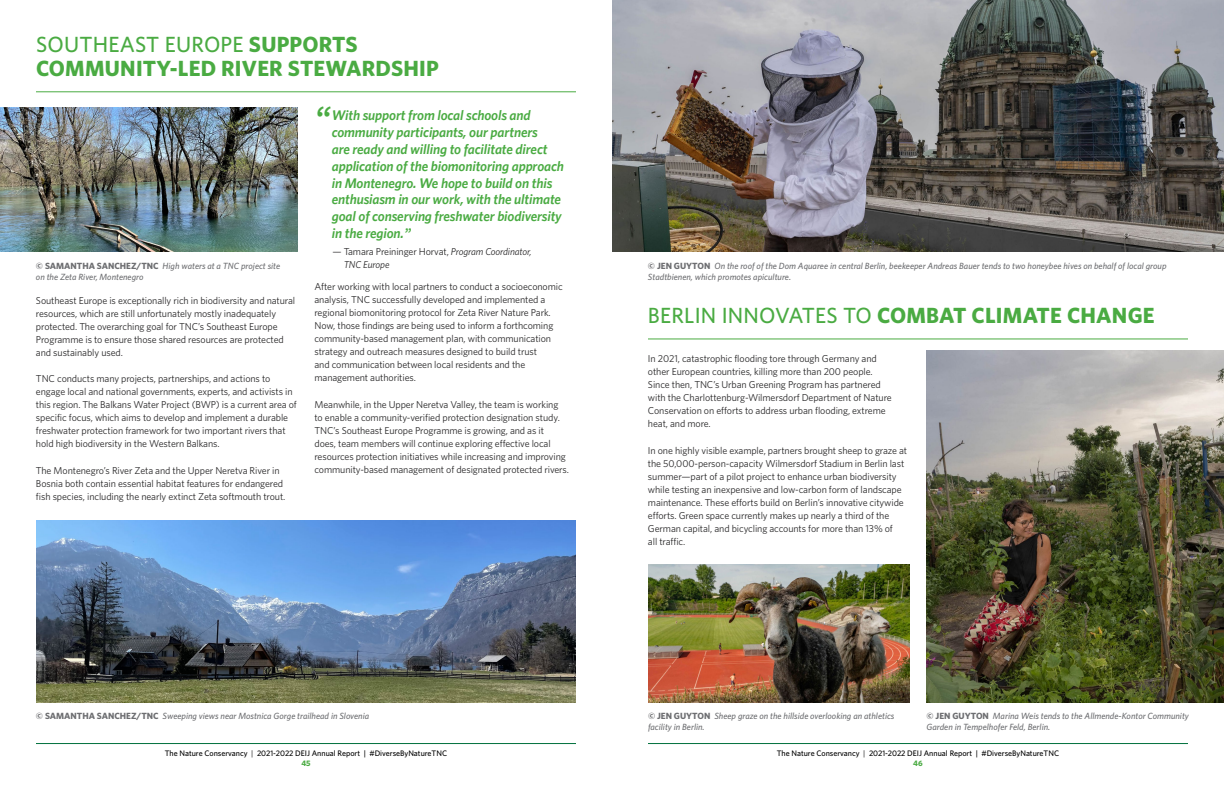
<style>
.page{position:relative;width:1224px;height:792px;background:#fff}
.page>*{position:absolute;margin:0;border:0;box-sizing:border-box;transform-origin:0 0}
.t1{font:italic 700 32px "Source Sans Pro";color:#4aab42}
.t2{font:700 22px/24px "Whitney";letter-spacing:.01em;color:#4aab42}
.t3{font:italic 600 14px/16.8px "Whitney";letter-spacing:-.01em;color:#4aab42}
.t4{font:10px/13px "Whitney";letter-spacing:-.01em;color:#292829}
.t5{font:italic 10px/13px "Whitney";letter-spacing:-.01em;color:#292829}
.t6{font:italic 500 9px/10.8px "Whitney";color:#6d6e71}
.t7{font:500 8px/9.6px "Whitney";color:#000;text-align:center}
.s1{font-weight:500}
.s2{font-weight:700;font-style:normal}
.s3{font-family:"Source Sans Pro";font-weight:700}
.s4{font-style:normal}
.s5{font-weight:400}
.s6{font-weight:700;color:#4aab42}
</style>
<div class="page">
<hr style="left:36px;top:743px;width:540px;height:1px;background:#00703d">
<img style="left:612px;top:0;width:612px;height:251px">
<img style="left:36px;top:520px;width:540px;height:183px">
<img style="left:648px;top:565px;width:262px;height:138px">
<img style="left:926px;top:351px;width:298px;height:352px">
<img style="left:0;top:108px;width:297px;height:143px">
<hr style="left:648px;top:743px;width:540px;height:1px;background:#00703d">
<hr style="left:36px;top:91px;width:540px;height:1px;background:#4aab42">
<hr style="left:648px;top:338px;width:540px;height:1px;background:#4aab42">
<h2 class="t2" style="left:36px;top:32px;width:404px"><span class="s1">SOUTHEAST EUROPE</span> SUPPORTS<br>COMMUNITY-LED RIVER STEWARDSHIP</h2>
<p class="t6" style="left:36px;top:260px;width:246px"><span class="s2">© SAMANTHA SANCHEZ/TNC</span> High waters at a TNC project site on the Zeta River, Montenegro</p>
<p class="t4" style="left:36px;top:293px;width:261px">Southeast Europe is exceptionally rich in biodiversity and natural resources, which are still unfortunately mostly inadequately protected. The overarching goal for TNC’s Southeast Europe Programme is to ensure those shared resources are protected and sustainably used.</p>
<p class="t4" style="left:36px;top:372px;width:262px">TNC conducts many projects, partnerships, and actions to engage local and national governments, experts, and activists in this region. The Balkans Water Project (BWP) is a current area of specific focus, which aims to develop and implement a durable freshwater protection framework for two important rivers that hold high biodiversity in the Western Balkans.</p>
<p class="t4" style="left:36px;top:463px;width:251px">The Montenegro’s River Zeta and the Upper Neretva River in<br>Bosnia both contain essential habitat features for endangered fish species, including the nearly extinct Zeta softmouth trout.</p>
<h1 class="t1" style="left:314px;top:96px;width:18px">“</h1>
<p class="t3" style="left:332px;top:107px;width:234px">With support from local schools and community participants, our partners<br>are ready and willing to facilitate direct application of the biomonitoring approach in Montenegro. We hope to build on this enthusiasm in our work, with the ultimate goal of conserving freshwater biodiversity in the region.<span class="s3">”</span></p>
<p class="t5" style="left:344px;top:245px;width:190px;text-indent:-11px"><span class="s4">— Tamara Preininger Horvat,</span> Program Coordinator,<br>TNC Europe</p>
<p class="t4" style="left:314px;top:280px;width:250px">After working with local partners to conduct a socioeconomic analysis, TNC successfully developed and implemented a regional biomonitoring protocol for Zeta River Nature Park.<br>Now, those findings are being used to inform a forthcoming community-based management plan, with communication strategy and outreach measures designed to build trust<br>and communication between local residents and the management authorities.</p>
<p class="t4" style="left:314px;top:398px;width:256px">Meanwhile, in the Upper Neretva Valley, the team is working to enable a community-verified protection designation study.<br>TNC’s Southeast Europe Programme is growing, and as it<br>does, team members will continue exploring effective local resources protection initiatives while increasing and improving community-based management of designated protected rivers.</p>
<p class="t6" style="left:36px;top:711px;width:335px"><span class="s2">© SAMANTHA SANCHEZ/TNC</span> Sweeping views near Mostnica Gorge trailhead in Slovenia</p>
<p class="t6" style="left:648px;top:260px;width:520px"><span class="s2">© JEN GUYTON</span> On the roof of the Dom Aquaree in central Berlin, beekeeper Andreas Bauer tends to two honeybee hives on behalf of local group<br>Stadtbienen, which promotes apiculture.</p>
<h2 class="t2" style="left:648px;top:303px;width:508px"><span class="s1">BERLIN INNOVATES TO</span> COMBAT CLIMATE CHANGE</h2>
<p class="t4" style="left:648px;top:352px;width:245px">In 2021, catastrophic flooding tore through Germany and other European countries, killing more than 200 people.<br>Since then, TNC’s Urban Greening Program has partnered with the Charlottenburg-Wilmersdorf Department of Nature Conservation on efforts to address urban flooding, extreme heat, and more.</p>
<p class="t4" style="left:648px;top:443px;width:261px">In one highly visible example, partners brought sheep to graze at the 50,000-person-capacity Wilmersdorf Stadium in Berlin last summer—part of a pilot project to enhance urban biodiversity while testing an inexpensive and low-carbon form of landscape maintenance. These efforts build on Berlin’s innovative citywide efforts. Green space currently makes up nearly a third of the German capital, and bicycling accounts for more than 13% of<br>all traffic.</p>
<p class="t6" style="left:648px;top:711px;width:248px"><span class="s2">© JEN GUYTON</span> Sheep graze on the hillside overlooking an athletics facility in Berlin.</p>
<p class="t6" style="left:926px;top:711px;width:264px"><span class="s2">© JEN GUYTON</span> Marina Weis tends to the Allmende-Kontor Community<br>Garden in Tempelhofer Feld, Berlin.</p>
<p class="t7" style="left:165px;top:748px;width:284px">The Nature Conservancy <span class="s5">|</span> 2021-2022 DEIJ Annual Report | #DiverseByNatureTNC<br><span class="s6">45</span></p>
<p class="t7" style="left:777px;top:748px;width:284px">The Nature Conservancy <span class="s5">|</span> 2021-2022 DEIJ Annual Report | #DiverseByNatureTNC<br><span class="s6">46</span></p>
</div>
